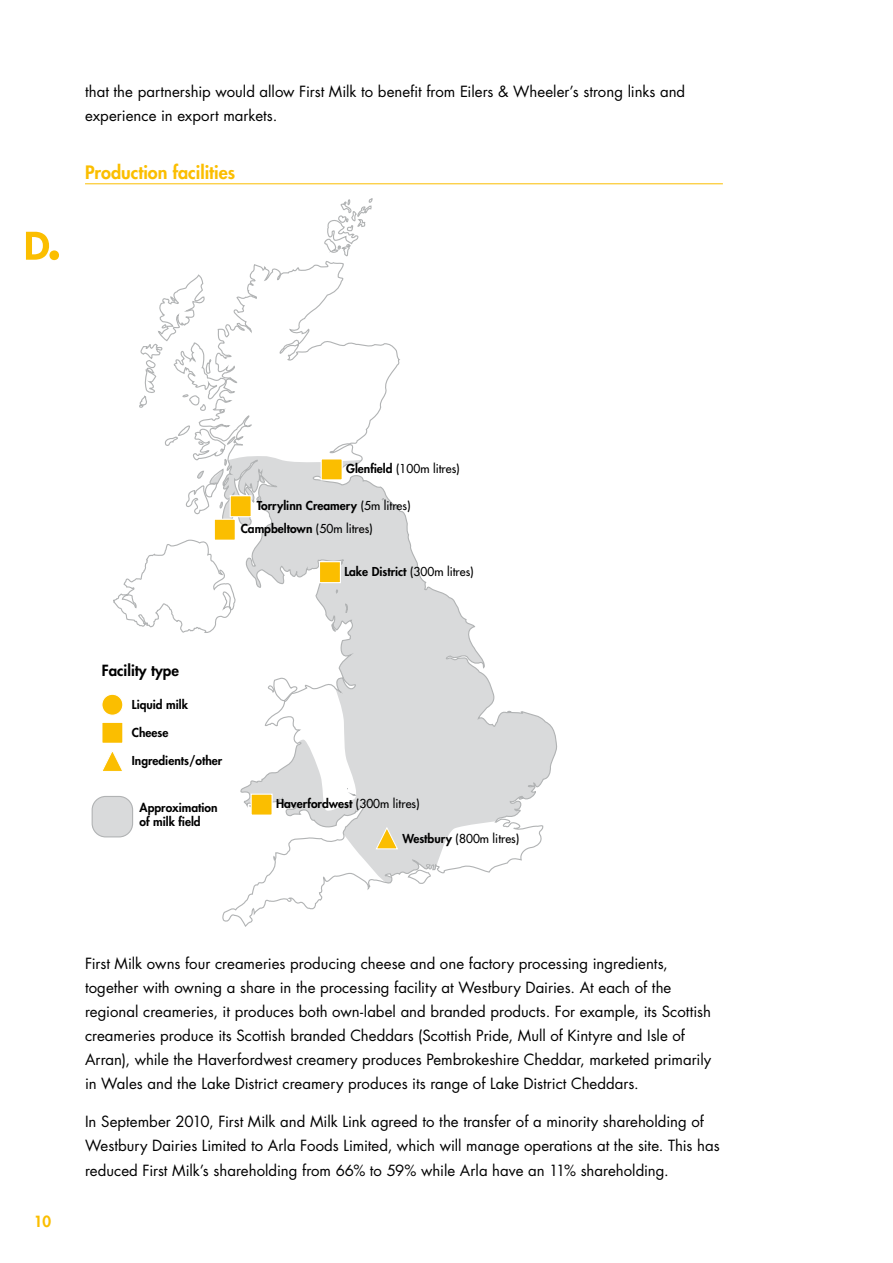
<style>
.page{position:relative;width:893px;height:1263px;background:#fff}
.page>*{position:absolute;margin:0;border:0;box-sizing:border-box;transform-origin:0 0}
.t1{font:800 18px "Futura Std";color:#fbbe00}
.t2{font:15px/24px "Futura Std";color:#000}
.t3{font:800 15px "Futura Std";color:#000}
.t4{font:800 15px "Futura Std";color:#fbbe00}
.t5{font:800 12px/14.4px "Futura Std";color:#000}
.t6{font:500 12px "Futura Std";color:#000}
.s1{font-weight:800}
.s2{font-weight:500}
</style>
<div class="page">
<svg style="left:26px;top:232px;width:23px;height:28px"></svg>
<div style="left:49px;top:250px;width:10px;height:10px;background:#fbbe00;border-radius:50%"></div>
<hr style="left:85px;top:183px;width:638px;height:1px;background:#fbbe00">
<svg style="left:198px;top:264px;width:360px;height:663px"></svg>
<svg style="left:273px;top:852px;width:4px;height:17px"></svg>
<svg style="left:506px;top:710px;width:7px;height:3px"></svg>
<svg style="left:331px;top:623px;width:8px;height:11px"></svg>
<svg style="left:394px;top:503px;width:6px;height:6px"></svg>
<svg style="left:517px;top:796px;width:7px;height:5px"></svg>
<svg style="left:406px;top:867px;width:25px;height:18px"></svg>
<svg style="left:302px;top:198px;width:71px;height:69px"></svg>
<svg style="left:139px;top:273px;width:88px;height:140px"></svg>
<svg style="left:165px;top:425px;width:95px;height:102px"></svg>
<svg style="left:113px;top:539px;width:124px;height:95px"></svg>
<svg style="left:266px;top:677px;width:34px;height:25px"></svg>
<div style="left:102px;top:694px;width:21px;height:21px;background:#fbbe00;border-radius:50%"></div>
<div style="left:101px;top:694px;width:22px;height:22px;border:1px solid #fff;border-radius:50%"></div>
<div style="left:92px;top:796px;width:41px;height:41px;background:#d9dadb;border-radius:13px"></div>
<div style="left:92px;top:796px;width:41px;height:41px;border:1px solid #b1b3b4;border-radius:13px"></div>
<div style="left:102px;top:722px;width:21px;height:21px;background:#fbbe00"></div>
<div style="left:101px;top:722px;width:22px;height:22px;border:1px solid #fff"></div>
<div style="left:319px;top:562px;width:21px;height:21px;background:#fbbe00"></div>
<div style="left:319px;top:561px;width:22px;height:22px;border:1px solid #fff"></div>
<div style="left:251px;top:794px;width:21px;height:21px;background:#fbbe00"></div>
<div style="left:251px;top:794px;width:22px;height:22px;border:1px solid #fff"></div>
<div style="left:321px;top:459px;width:21px;height:21px;background:#fbbe00"></div>
<div style="left:321px;top:458px;width:22px;height:22px;border:1px solid #fff"></div>
<div style="left:214px;top:519px;width:21px;height:21px;background:#fbbe00"></div>
<div style="left:214px;top:519px;width:22px;height:22px;border:1px solid #fff"></div>
<div style="left:230px;top:496px;width:21px;height:21px;background:#fbbe00"></div>
<div style="left:230px;top:495px;width:22px;height:22px;border:1px solid #fff"></div>
<svg style="left:102px;top:751px;width:20px;height:20px"></svg>
<svg style="left:375px;top:826px;width:24px;height:24px"></svg>
<p class="t2" style="left:85px;top:80px;width:602px">that the partnership would allow First Milk to benefit from Eilers &amp; Wheeler’s strong links and experience in export markets.</p>
<p class="t1" style="left:85px;top:161px;width:152px">Production facilities</p>
<p class="t6" style="left:346px;top:461px;width:115px"><span class="s1">Glenfield</span> (100m litres)</p>
<p class="t5" style="left:257px;top:498px;width:155px">Torrylinn Creamery <span class="s2">(5m litres)</span></p>
<p class="t5" style="left:241px;top:522px;width:134px">Campbeltown <span class="s2">(50m litres)</span></p>
<p class="t5" style="left:344px;top:564px;width:131px">Lake District <span class="s2">(300m litres)</span></p>
<p class="t3" style="left:102px;top:661px;width:79px">Facility type</p>
<p class="t5" style="left:132px;top:698px;width:58px">Liquid milk</p>
<p class="t5" style="left:132px;top:726px;width:38px">Cheese</p>
<p class="t5" style="left:132px;top:754px;width:92px">Ingredients/other</p>
<p class="t5" style="left:140px;top:800px;width:80px">Approximation of milk field</p>
<p class="t5" style="left:276px;top:797px;width:145px">Haverfordwest <span class="s2">(300m litres)</span></p>
<p class="t6" style="left:402px;top:831px;width:119px"><span class="s1">Westbury</span> (800m litres)</p>
<p class="t4" style="left:34px;top:1211px;width:19px">10</p>
<p class="t2" style="left:85px;top:951px;width:628px">First Milk owns four creameries producing cheese and one factory processing ingredients, together with owning a share in the processing facility at Westbury Dairies. At each of the regional creameries, it produces both own-label and branded products. For example, its Scottish creameries produce its Scottish branded Cheddars (Scottish Pride, Mull of Kintyre and Isle of Arran), while the Haverfordwest creamery produces Pembrokeshire Cheddar, marketed primarily in Wales and the Lake District creamery produces its range of Lake District Cheddars.</p>
<p class="t2" style="left:85px;top:1110px;width:636px">In September 2010, First Milk and Milk Link agreed to the transfer of a minority shareholding of<br>Westbury Dairies Limited to Arla Foods Limited, which will manage operations at the site. This has reduced First Milk’s shareholding from 66% to 59% while Arla have an 11% shareholding.</p>
</div>
